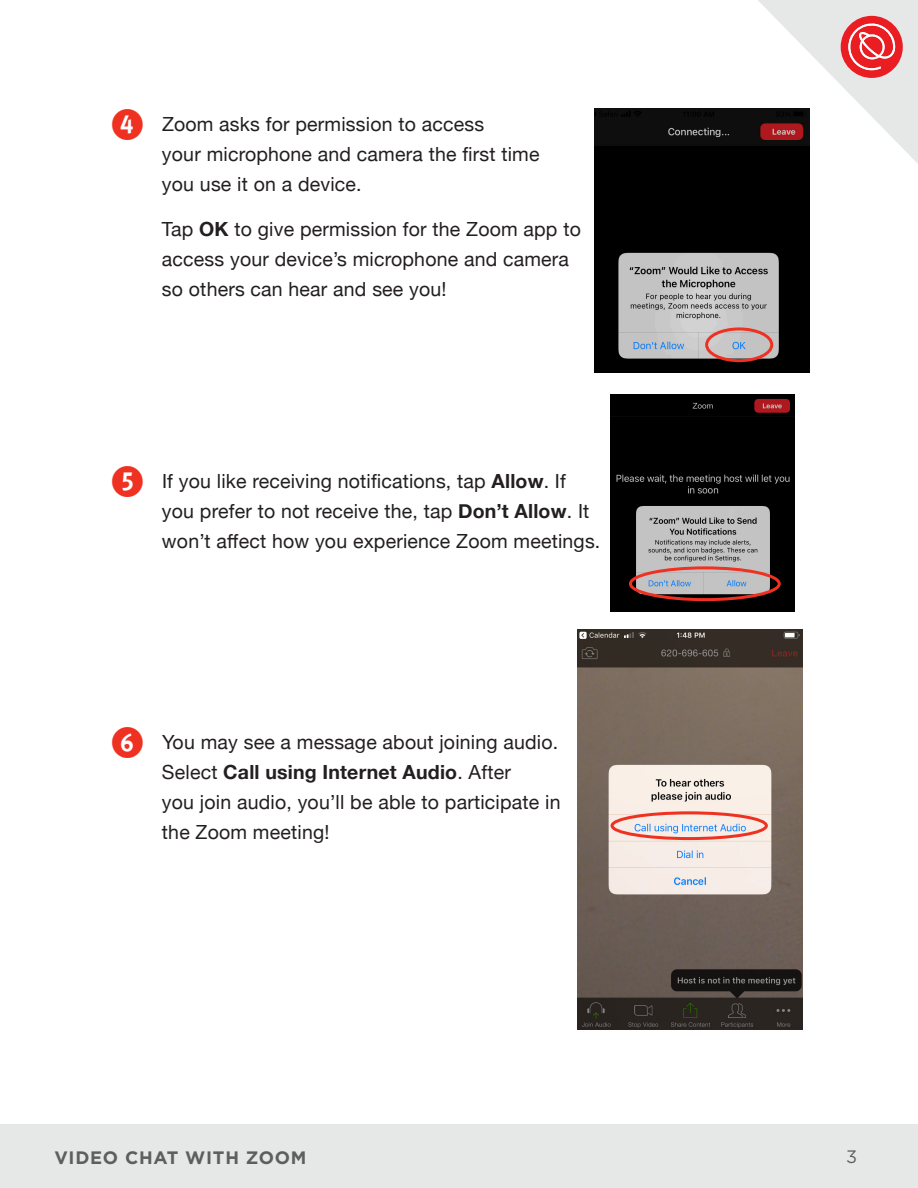
<style>
.page{position:relative;width:918px;height:1188px;background:#fff}
.page>*{position:absolute;margin:0;border:0;box-sizing:border-box;transform-origin:0 0}
.Body_Correct{font:45px "Dingbests";color:#ef3122}
.Body_Correct-2{font:19.5px/30px "Helvetica Neue";letter-spacing:.01em;color:#231f20}
.t1{font:700 18px "Gotham";letter-spacing:.04em;color:#5e5e5e}
.t2{font:18px "Gotham";color:#5e5e5e}
.s1{font-weight:700}
</style>
<div class="page">
<div style="left:1px;top:1124px;width:917px;height:64px;background:#e5e8e7"></div>
<svg style="left:758px;top:0;width:160px;height:164px"></svg>
<img style="left:578px;top:629px;width:225px;height:400px">
<img style="left:594px;top:108px;width:215px;height:264px">
<div style="left:705px;top:327px;width:68px;height:35px;border:3px solid #ef3122;border-radius:50%"></div>
<img style="left:611px;top:394px;width:184px;height:218px">
<div style="left:611px;top:811px;width:157px;height:29px;border:3px solid #ef3122;border-radius:50%"></div>
<div style="left:629px;top:566px;width:152px;height:35px;border:3px solid #ef3122;border-radius:50%"></div>
<p class="Body_Correct" style="left:108px;top:100px;width:40px">4</p>
<p class="Body_Correct-2" style="left:162px;top:110px;width:379px">Zoom asks for permission to access<br>your microphone and camera the first time you use it on a device.</p>
<p class="Body_Correct-2" style="left:162px;top:215px;width:420px">Tap <span class="s1">OK</span> to give permission for the Zoom app to access your device’s microphone and camera so others can hear and see you!</p>
<p class="Body_Correct" style="left:108px;top:457px;width:40px">5</p>
<p class="Body_Correct-2" style="left:162px;top:467px;width:440px">If you like receiving notifications, tap <span class="s1">Allow</span>. If you prefer to not receive the, tap <span class="s1">Don’t Allow</span>. It won’t affect how you experience Zoom meetings.</p>
<p class="Body_Correct" style="left:108px;top:719px;width:40px">6</p>
<p class="Body_Correct-2" style="left:162px;top:729px;width:400px">You may see a message about joining audio.<br>Select <span class="s1">Call using Internet Audio</span>. After<br>you join audio, you’ll be able to participate in the Zoom meeting!</p>
<p class="t1" style="left:54px;top:1146px;width:254px">VIDEO CHAT WITH ZOOM</p>
<p class="t2" style="left:846px;top:1145px;width:13px">3</p>
</div>
